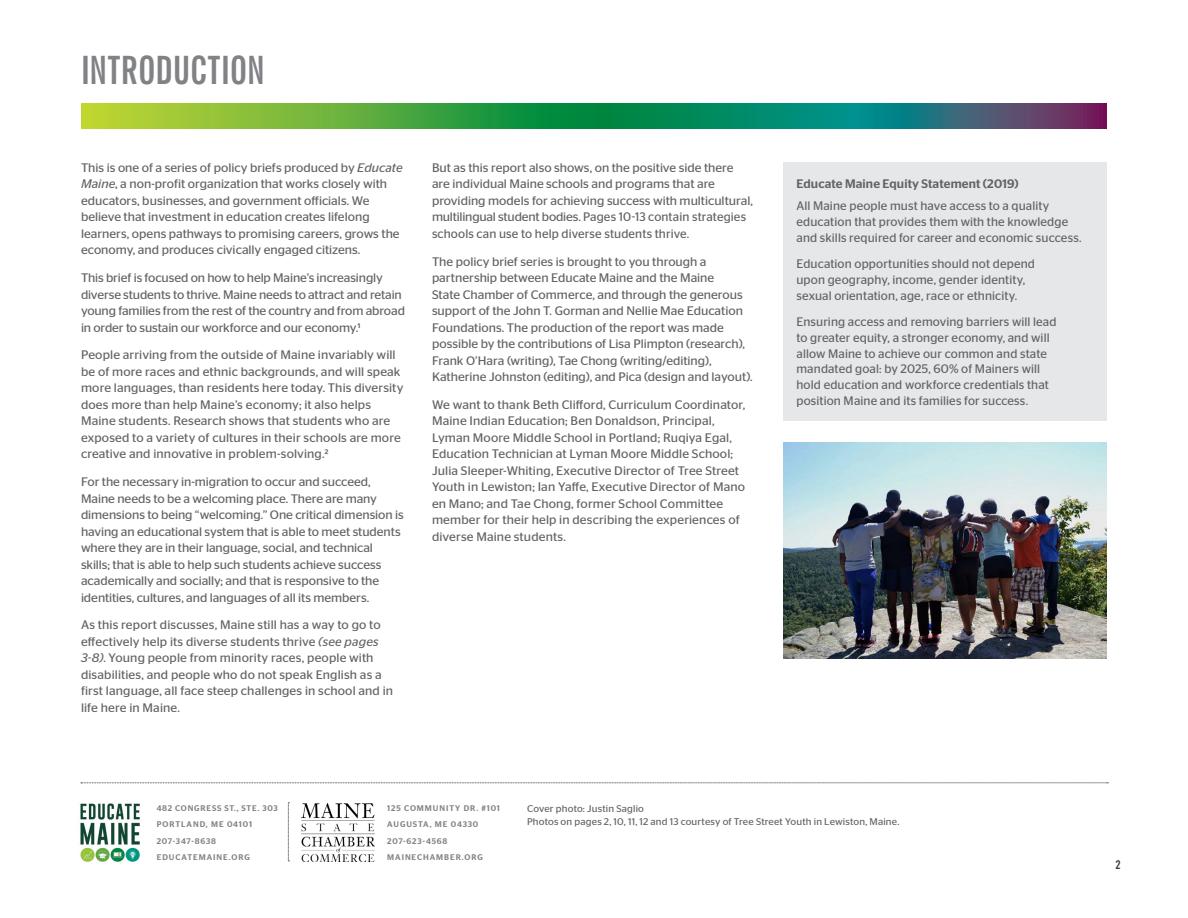
<style>
.page{position:relative;width:1188px;height:918px;background:#fff}
.page>*{position:absolute;margin:0;border:0;box-sizing:border-box;transform-origin:0 0}
._2019_A_Head{font:700 extra-condensed 39px "News Gothic BT";letter-spacing:-.005em;color:#808285}
._2019_Body_Text{font:12.3px/16.5px "Stag Sans";color:#636366}
._2019_Gray_Box_Body{font:12.3px/15.8px "Stag Sans";letter-spacing:.01em;color:#636366}
._2019_Gray_Box_Title{font:500 12.3px "Stag Sans";letter-spacing:.01em;color:#636366}
.t1{font:700 condensed 12px "News Gothic BT";color:#3e3e3f}
._2019_Chart_Source{font:9.75px/13.5px "Stag Sans";letter-spacing:.015em;color:#636366}
.t2{font:500 8.25px "Stag Sans";letter-spacing:.105em;color:#808285}
.s1{font-style:italic}
</style>
<div class="page">
<img style="left:80px;top:803px;width:60px;height:59px">
<img style="left:301px;top:804px;width:74px;height:58px">
<svg style="left:81px;top:782px;width:1028px;height:1px"></svg>
<svg style="left:288px;top:803px;width:1px;height:59px"></svg>
<svg style="left:81px;top:104px;width:1026px;height:25px;background:#409253"></svg>
<div style="left:783px;top:162px;width:324px;height:26px;background:#e6e7e9"></div>
<div style="left:783px;top:187px;width:324px;height:71px;background:#e6e7e9"></div>
<div style="left:783px;top:245px;width:324px;height:71px;background:#e6e7e9"></div>
<div style="left:783px;top:303px;width:324px;height:118px;background:#e6e7e9"></div>
<img style="left:783px;top:443px;width:324px;height:216px">
<p class="_2019_A_Head" style="left:81px;top:46px;width:185px">INTRODUCTION</p>
<p class="_2019_Body_Text" style="left:81px;top:159px;width:323px">This is one of a series of policy briefs produced by <span class="s1">Educate Maine</span>, a non-profit organization that works closely with educators, businesses, and government officials. We believe that investment in education creates lifelong learners, opens pathways to promising careers, grows the economy, and produces civically engaged citizens.</p>
<p class="_2019_Body_Text" style="left:81px;top:270px;width:325px">This brief is focused on how to help Maine’s increasingly diverse students to thrive. Maine needs to attract and retain young families from the rest of the country and from abroad in order to sustain our workforce and our economy.1</p>
<p class="_2019_Body_Text" style="left:81px;top:347px;width:324px">People arriving from the outside of Maine invariably will be of more races and ethnic backgrounds, and will speak more languages, than residents here today. This diversity does more than help Maine’s economy; it also helps Maine students. Research shows that students who are exposed to a variety of cultures in their schools are more creative and innovative in problem-solving.2</p>
<p class="_2019_Body_Text" style="left:81px;top:474px;width:324px">For the necessary in-migration to occur and succeed, Maine needs to be a welcoming place. There are many dimensions to being “welcoming.” One critical dimension is having an educational system that is able to meet students where they are in their language, social, and technical skills; that is able to help such students achieve success academically and socially; and that is responsive to the identities, cultures, and languages of all its members.</p>
<p class="_2019_Body_Text" style="left:81px;top:617px;width:314px">As this report discusses, Maine still has a way to go to effectively help its diverse students thrive <span class="s1">(see pages 3-8)</span>. Young people from minority races, people with disabilities, and people who do not speak English as a first language, all face steep challenges in school and in life here in Maine.</p>
<p class="_2019_Body_Text" style="left:432px;top:159px;width:323px">But as this report also shows, on the positive side there are individual Maine schools and programs that are providing models for achieving success with multicultural, multilingual student bodies. Pages 10-13 contain strategies schools can use to help diverse students thrive.</p>
<p class="_2019_Body_Text" style="left:432px;top:253px;width:322px">The policy brief series is brought to you through a partnership between Educate Maine and the Maine<br>State Chamber of Commerce, and through the generous support of the John T. Gorman and Nellie Mae Education Foundations. The production of the report was made possible by the contributions of Lisa Plimpton (research), Frank O’Hara (writing), Tae Chong (writing/editing), Katherine Johnston (editing), and Pica (design and layout).</p>
<p class="_2019_Body_Text" style="left:432px;top:396px;width:315px">We want to thank Beth Clifford, Curriculum Coordinator, Maine Indian Education; Ben Donaldson, Principal, Lyman Moore Middle School in Portland; Ruqiya Egal, Education Technician at Lyman Moore Middle School; Julia Sleeper-Whiting, Executive Director of Tree Street Youth in Lewiston; Ian Yaffe, Executive Director of Mano en Mano; and Tae Chong, former School Committee member for their help in describing the experiences of diverse Maine students.</p>
<p class="_2019_Gray_Box_Title" style="left:796px;top:176px;width:224px">Educate Maine Equity Statement (2019)</p>
<p class="_2019_Gray_Box_Body" style="left:796px;top:198px;width:287px">All Maine people must have access to a quality education that provides them with the knowledge and skills required for career and economic success.</p>
<p class="_2019_Gray_Box_Body" style="left:796px;top:256px;width:240px">Education opportunities should not depend upon geography, income, gender identity, sexual orientation, age, race or ethnicity.</p>
<p class="_2019_Gray_Box_Body" style="left:796px;top:314px;width:262px">Ensuring access and removing barriers will lead to greater equity, a stronger economy, and will allow Maine to achieve our common and state mandated goal: by 2025, 60% of Mainers will hold education and workforce credentials that position Maine and its families for success.</p>
<p class="t2" style="left:157px;top:803px;width:123px">482 CONGRESS ST., STE. 303</p>
<p class="t2" style="left:157px;top:820px;width:97px">PORTLAND, ME 04101</p>
<p class="t2" style="left:157px;top:836px;width:61px">207-347-8638</p>
<p class="t2" style="left:157px;top:852px;width:95px">EDUCATEMAINE.ORG</p>
<p class="t2" style="left:387px;top:803px;width:114px">125 COMMUNITY DR. #101</p>
<p class="t2" style="left:387px;top:820px;width:93px">AUGUSTA, ME 04330</p>
<p class="t2" style="left:387px;top:836px;width:62px">207-623-4568</p>
<p class="t2" style="left:387px;top:852px;width:97px">MAINECHAMBER.ORG</p>
<p class="_2019_Chart_Source" style="left:527px;top:802px;width:374px">Cover photo: Justin Saglio<br>Photos on pages 2, 10, 11, 12 and 13 courtesy of Tree Street Youth in Lewiston, Maine.</p>
<p class="t1" style="left:1116px;top:857px;width:7px">2</p>
</div>
